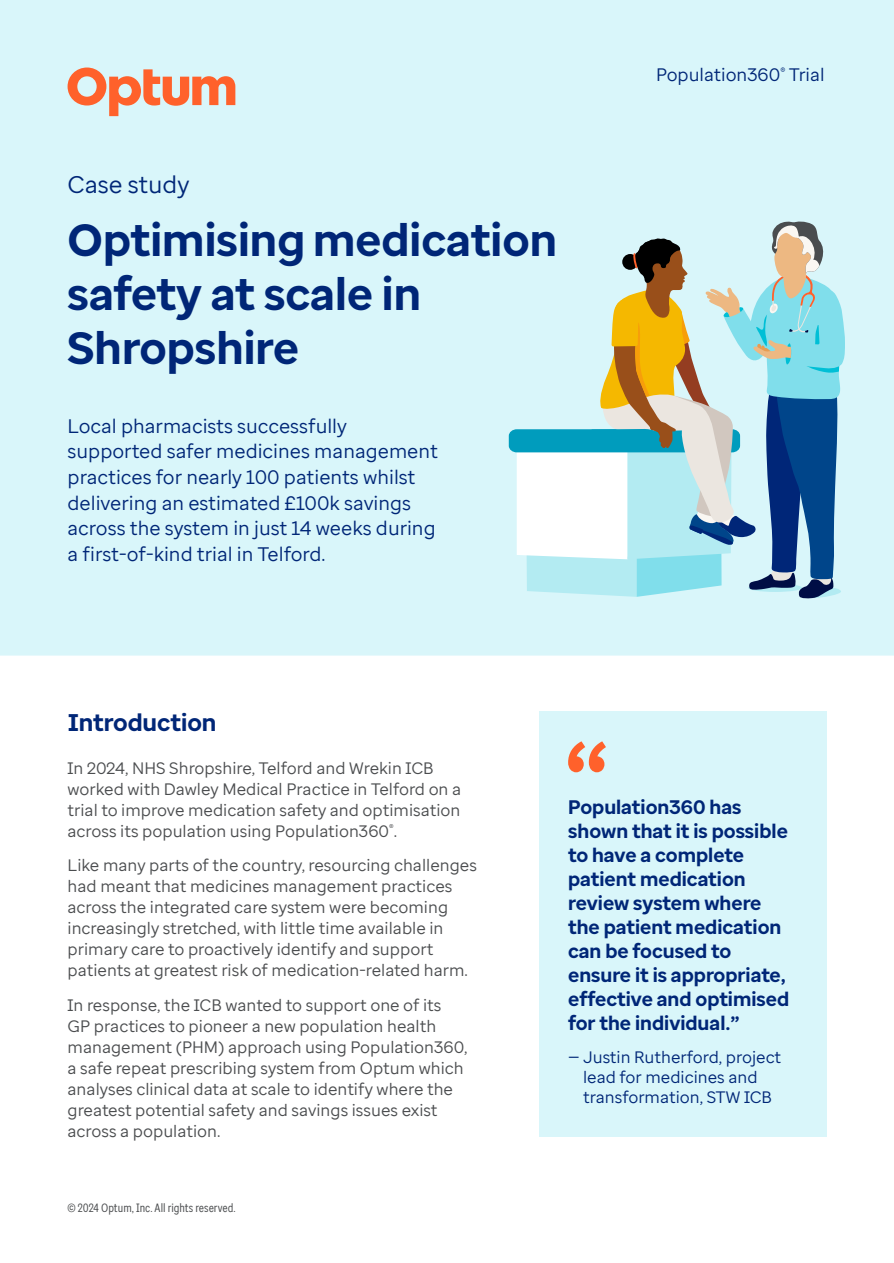
<style>
.page{position:relative;width:894px;height:1263px;background:#fff}
.page>*{position:absolute;margin:0;border:0;box-sizing:border-box;transform-origin:0 0}
.Heading_1{font:700 45px/54px "Enterprise Sans";color:#002677}
.Heading_2{font:700 24px "Enterprise Sans";color:#002677}
.Case_study{font:24px "Enterprise Sans";color:#002677}
.Intro_text{font:19.5px/25.5px "Enterprise Sans";color:#002677}
.Quote_text{font:700 19.5px/24px "Enterprise Sans";color:#002677}
.Product_name{font:18px "Enterprise Sans";color:#002677}
.Body_text{font:16.5px/21px "Enterprise Sans";color:#4b4d4f}
.Quote_text-2{font:16.5px/19.8px "Enterprise Sans";color:#002677;text-align:center}
.Disclaimer{font:12px "Enterprise Sans Cond";color:#4b4d4f}
</style>
<div class="page">
<div style="left:538px;top:711px;width:288px;height:425px;background:#d9f6fa"></div>
<div style="left:0;top:0;width:893px;height:655px;background:#d9f6fa"></div>
<svg style="left:67px;top:67px;width:168px;height:49px;background:#e8b7a2"></svg>
<svg style="left:568px;top:741px;width:37px;height:31px"></svg>
<svg style="left:508px;top:221px;width:336px;height:378px;background:#b1cfcf"></svg>
<p class="Case_study" style="left:68px;top:169px;width:123px">Case study</p>
<h1 class="Heading_1" style="left:68px;top:213px;width:491px">Optimising medication safety at scale in<br>Shropshire</h1>
<p class="Intro_text" style="left:68px;top:413px;width:372px">Local pharmacists successfully supported safer medicines management practices for nearly 100 patients whilst delivering an estimated £100k savings across the system in just 14 weeks during a first-of-kind trial in Telford.</p>
<p class="Product_name" style="left:655px;top:63px;width:170px">Population360<sup>®</sup> Trial</p>
<h2 class="Heading_2" style="left:68px;top:707px;width:150px">Introduction</h2>
<p class="Body_text" style="left:68px;top:757px;width:395px">In 2024, NHS Shropshire, Telford and Wrekin ICB worked with Dawley Medical Practice in Telford on a trial to improve medication safety and optimisation across its population using Population360<sup>®</sup>.</p>
<p class="Body_text" style="left:68px;top:854px;width:411px">Like many parts of the country, resourcing challenges had meant that medicines management practices across the integrated care system were becoming increasingly stretched, with little time available in primary care to proactively identify and support patients at greatest risk of medication-related harm.</p>
<p class="Body_text" style="left:68px;top:994px;width:401px">In response, the ICB wanted to support one of its GP practices to pioneer a new population health management (PHM) approach using Population360, a safe repeat prescribing system from Optum which analyses clinical data at scale to identify where the greatest potential safety and savings issues exist across a population.</p>
<p class="Disclaimer" style="left:68px;top:1200px;width:169px">© 2024 Optum, Inc. All rights reserved.</p>
<p class="Quote_text" style="left:568px;top:795px;width:223px">Population360 has shown that it is possible to have a complete patient medication review system where the patient medication can be focused to ensure it is appropriate, effective and optimised for the individual.”</p>
<p class="Quote_text-2" style="left:568px;top:1047px;width:214px">— Justin Rutherford, project lead for medicines and transformation, STW ICB</p>
</div>
